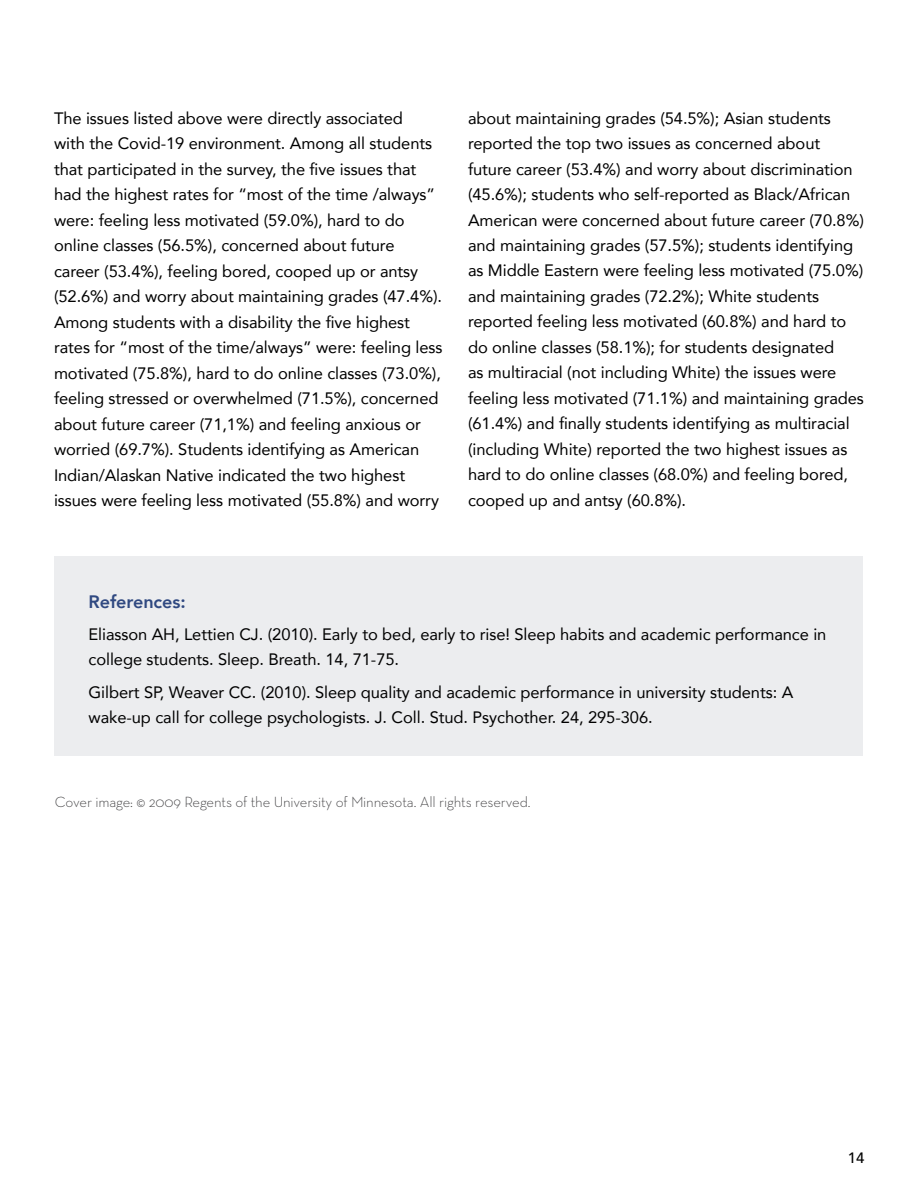
<style>
.page{position:relative;width:918px;height:1188px;background:#fff}
.page>*{position:absolute;margin:0;border:0;box-sizing:border-box;transform-origin:0 0}
.t1{font:800 18px "Avenir";letter-spacing:-.005em;color:#304981}
.t2{font:16.5px/25.5px "Avenir";letter-spacing:-.005em;color:#000}
.t3{font:300 15px "Neutraface Text";letter-spacing:-.01em;color:#414042}
.t4{font:500 15px "Avenir";color:#000}
</style>
<div class="page">
<div style="left:55px;top:556px;width:808px;height:199px;background:#ecedef"></div>
<p class="t2" style="left:54px;top:105px;width:390px">The issues listed above were directly associated<br>with the Covid-19 environment. Among all students that participated in the survey, the five issues that had the highest rates for “most of the time /always” were: feeling less motivated (59.0%), hard to do online classes (56.5%), concerned about future career (53.4%), feeling bored, cooped up or antsy (52.6%) and worry about maintaining grades (47.4%).<br>Among students with a disability the five highest rates for “most of the time/always” were: feeling less motivated (75.8%), hard to do online classes (73.0%), feeling stressed or overwhelmed (71.5%), concerned about future career (71,1%) and feeling anxious or worried (69.7%). Students identifying as American Indian/Alaskan Native indicated the two highest issues were feeling less motivated (55.8%) and worry</p>
<p class="t2" style="left:468px;top:105px;width:398px">about maintaining grades (54.5%); Asian students reported the top two issues as concerned about future career (53.4%) and worry about discrimination (45.6%); students who self-reported as Black/African American were concerned about future career (70.8%) and maintaining grades (57.5%); students identifying as Middle Eastern were feeling less motivated (75.0%) and maintaining grades (72.2%); White students reported feeling less motivated (60.8%) and hard to do online classes (58.1%); for students designated<br>as multiracial (not including White) the issues were feeling less motivated (71.1%) and maintaining grades (61.4%) and finally students identifying as multiracial (including White) reported the two highest issues as hard to do online classes (68.0%) and feeling bored, cooped up and antsy (60.8%).</p>
<p class="t1" style="left:89px;top:587px;width:99px">References:</p>
<p class="t2" style="left:89px;top:621px;width:739px">Eliasson AH, Lettien CJ. (2010). Early to bed, early to rise! Sleep habits and academic performance in college students. Sleep. Breath. 14, 71-75.</p>
<p class="t2" style="left:89px;top:679px;width:706px">Gilbert SP, Weaver CC. (2010). Sleep quality and academic performance in university students: A wake-up call for college psychologists. J. Coll. Stud. Psychother. 24, 295-306.</p>
<p class="t3" style="left:55px;top:792px;width:477px">Cover image: © 2009 Regents of the University of Minnesota. All rights reserved.</p>
<p class="t4" style="left:848px;top:1145px;width:18px">14</p>
</div>
